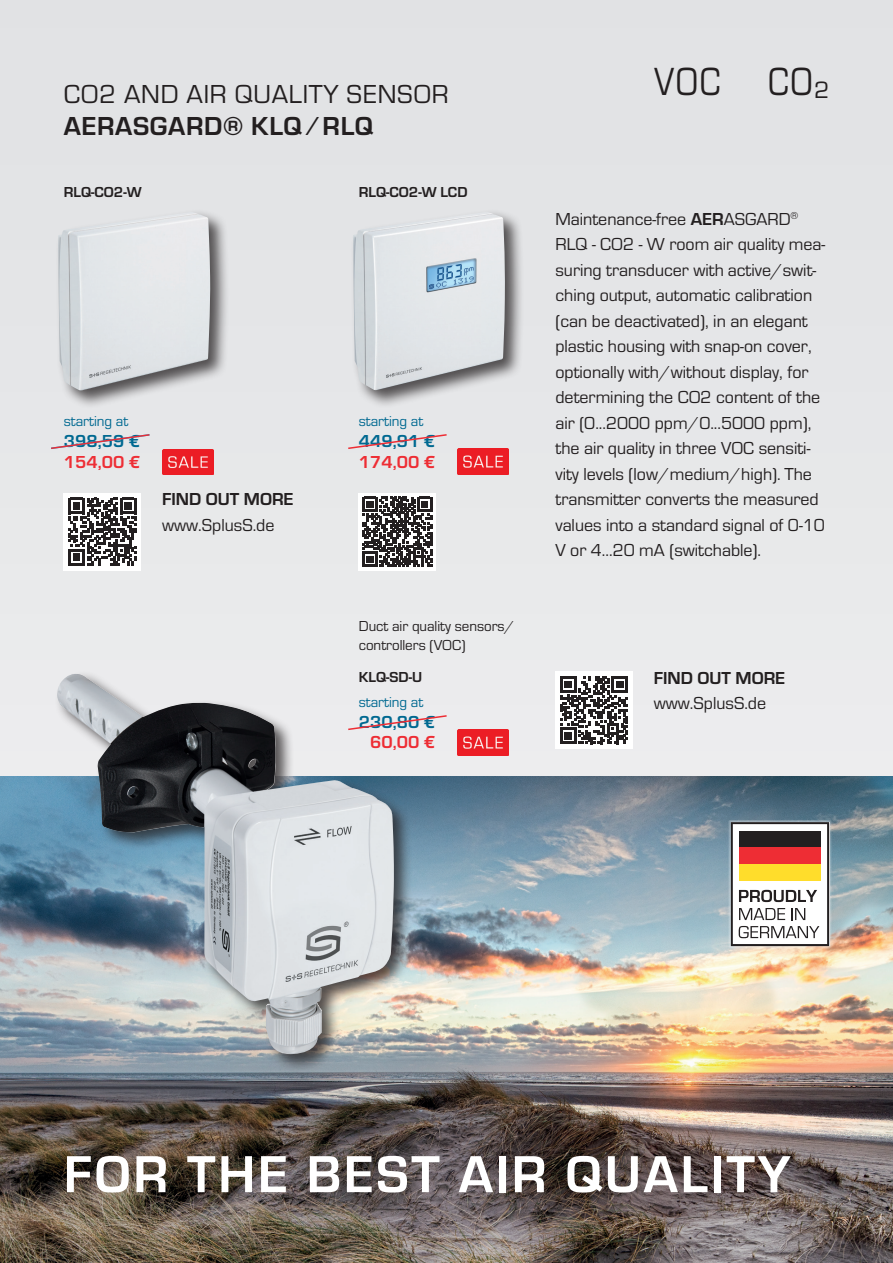
<style>
.page{position:relative;width:893px;height:1263px;background:#e5e6e8}
.page>*{position:absolute;margin:0;border:0;box-sizing:border-box;transform-origin:0 0}
.t1{font:700 54px "Eurostile OT";letter-spacing:.05em;color:#fff}
.t2{font:condensed 37.5px "Eurostile LT Std";color:#231f20}
.t3{font:27px "Eurostile OT";letter-spacing:.025em;color:#231f20}
.t4{font:700 27px "Eurostile OT";letter-spacing:.025em;color:#231f20}
.t5{font:18px/25.5px "Eurostile OT";color:#231f20}
.t6{font:700 18px "Eurostile OT";color:#231f20}
.t7{font:700 18px "Eurostile OT";color:#006991}
.t8{font:700 18px "Eurostile OT";color:#ee2d34}
.t9{font:700 18px "Eurostile OT";color:#ee2e35}
.t10{font:15px/19.5px "Eurostile OT";color:#231f20}
.t11{font:15px "Eurostile OT";color:#006991}
.t12{font:700 15px "Eurostile OT";color:#231f20}
.s1{font-weight:700}
</style>
<div class="page">
<img style="left:0;top:776px;width:893px;height:487px">
<div style="left:729px;top:820px;width:103px;height:128px;background:#fff;opacity:.8"></div>
<svg style="left:731px;top:822px;width:98px;height:124px;background:#cccbcb"></svg>
<div style="left:739px;top:831px;width:82px;height:16px;background:#231f20"></div>
<div style="left:739px;top:847px;width:82px;height:17px;background:#ee2d34"></div>
<div style="left:739px;top:864px;width:82px;height:17px;background:#ffdd2b"></div>
<div style="left:54px;top:671px;width:359px;height:402px;background:#231f20;opacity:.75"></div>
<img style="left:57px;top:674px;width:337px;height:380px">
<div style="left:55px;top:209px;width:175px;height:200px;background:#231f20;opacity:.75"></div>
<img style="left:58px;top:212px;width:152px;height:179px">
<div style="left:350px;top:209px;width:174px;height:200px;background:#231f20;opacity:.75"></div>
<img style="left:353px;top:212px;width:152px;height:178px">
<div style="left:359px;top:493px;width:77px;height:77px;background:linear-gradient(to right,#fff,#fff)"></div>
<svg style="left:363px;top:497px;width:69px;height:69px;background:#666364"></svg>
<div style="left:64px;top:493px;width:77px;height:77px;background:#fff"></div>
<svg style="left:68px;top:498px;width:68px;height:67px"></svg>
<div style="left:555px;top:672px;width:77px;height:77px;background:#fff"></div>
<svg style="left:560px;top:676px;width:68px;height:68px"></svg>
<svg style="left:51px;top:434px;width:99px;height:15px"></svg>
<svg style="left:348px;top:434px;width:99px;height:15px"></svg>
<svg style="left:347px;top:714px;width:100px;height:17px"></svg>
<img style="left:457px;top:449px;width:51px;height:25px">
<img style="left:457px;top:729px;width:51px;height:26px">
<img style="left:162px;top:449px;width:51px;height:26px">
<h3 class="t3" style="left:64px;top:80px;width:386px">CO2 AND AIR QUALITY SENSOR</h3>
<h3 class="t4" style="left:64px;top:112px;width:311px">AERASGARD® KLQ ⁄ RLQ</h3>
<p class="t12" style="left:64px;top:183px;width:79px">RLQ-CO2-W</p>
<p class="t12" style="left:359px;top:183px;width:110px">RLQ-CO2-W LCD</p>
<p class="t11" style="left:64px;top:413px;width:66px">starting at</p>
<p class="t7" style="left:64px;top:431px;width:78px">398,59 €</p>
<p class="t11" style="left:359px;top:413px;width:66px">starting at</p>
<p class="t7" style="left:359px;top:431px;width:78px">449,91 €</p>
<p class="t9" style="left:64px;top:452px;width:78px">154,00 €</p>
<p class="t8" style="left:359px;top:452px;width:78px">174,00 €</p>
<p class="t6" style="left:162px;top:489px;width:133px">FIND OUT MORE</p>
<p class="t5" style="left:162px;top:512px;width:114px">www.SplusS.de</p>
<p class="t10" style="left:359px;top:616px;width:157px">Duct air quality sensors/ controllers (VOC)</p>
<p class="t12" style="left:359px;top:668px;width:65px">KLQ-SD-U</p>
<p class="t11" style="left:359px;top:694px;width:66px">starting at</p>
<p class="t7" style="left:359px;top:712px;width:78px">230,80 €</p>
<p class="t8" style="left:370px;top:732px;width:67px">60,00 €</p>
<h2 class="t2" style="left:654px;top:59px;width:177px">VOC CO<sub>2</sub></h2>
<p class="t5" style="left:555px;top:206px;width:271px">Maintenance-free <span class="s1">AER</span>ASGARD<sup>® </sup>RLQ - CO2 - W room air quality mea&shy;suring transducer with active/swit&shy;ching output, automatic calibration (can be deactivated), in an elegant plastic housing with snap-on cover, optionally with/without display, for determining the CO2 content of the air (0...2000 ppm/0...5000 ppm), the air quality in three VOC sensiti&shy;vity levels (low/medium/high). The transmitter converts the measured values into a standard signal of 0-10<br>V or 4...20 mA (switchable).</p>
<p class="t6" style="left:654px;top:668px;width:133px">FIND OUT MORE</p>
<p class="t5" style="left:654px;top:691px;width:114px">www.SplusS.de</p>
<h1 class="t1" style="left:64px;top:1144px;width:728px">FOR THE BEST AIR QUALITY</h1>
</div>
